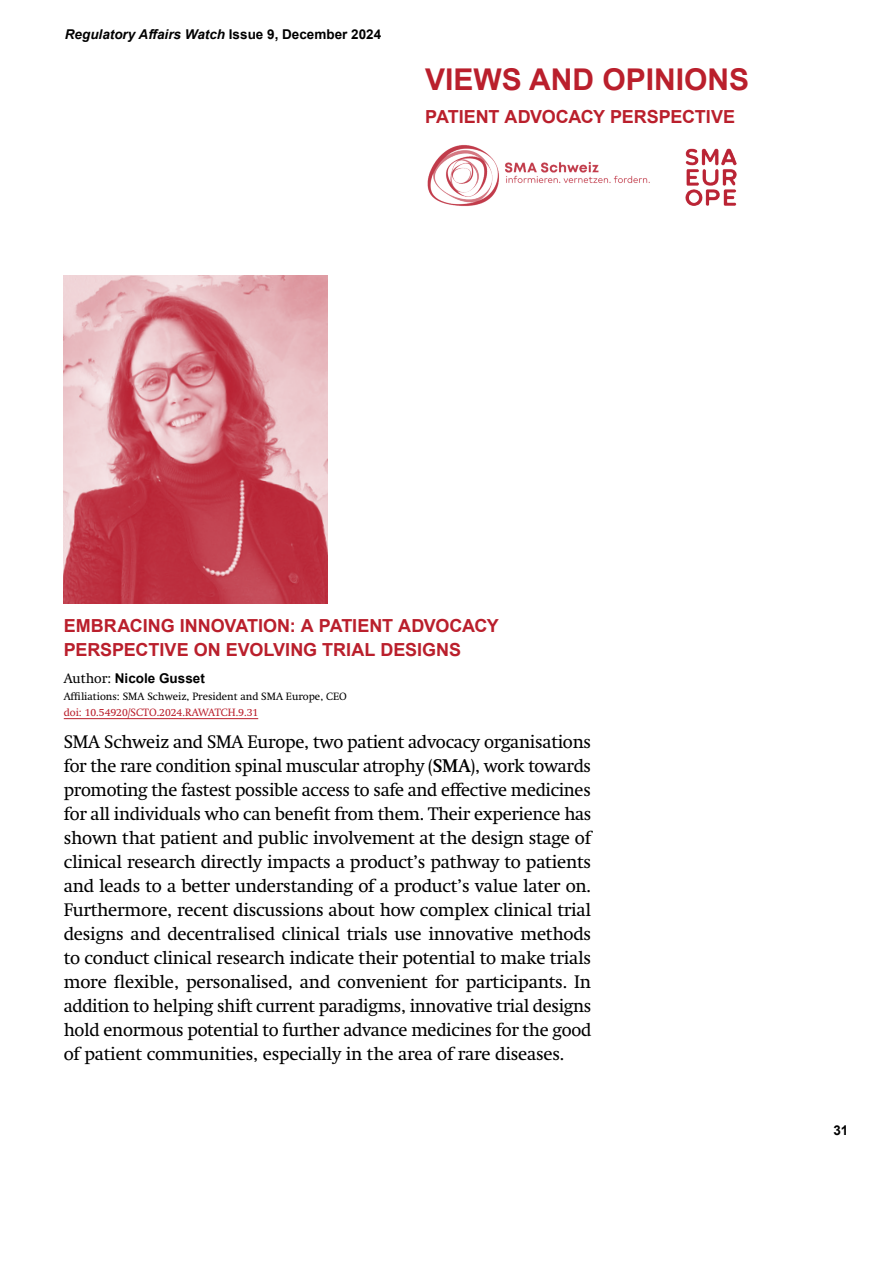
<style>
.page{position:relative;width:893px;height:1263px;background:#fff}
.page>*{position:absolute;margin:0;border:0;box-sizing:border-box;transform-origin:0 0}
.t1{font:700 30px "Arial";color:#ba1f2c}
.t2{font:18px/24px "Swift";letter-spacing:-.01em;color:#000;text-align:justify}
.t3{font:700 18px/24px "Arial";letter-spacing:-.005em;color:#ba1f2c}
.t4{font:italic 700 13.5px "Arial";color:#000}
.t5{font:700 13.5px "Arial";color:#000}
.t6{font:10.5px "Swift";color:#000}
.t7{font:10.5px "Swift";color:#ba1f2c}
.s1{font-style:normal}
.s2{font-family:"Swift";font-weight:400}
.s3{font-weight:700}
</style>
<div class="page">
<hr style="left:64px;top:718px;width:194px;height:1px;background:#ba1f2c">
<img style="left:64px;top:275px;width:263px;height:329px">
<img style="left:427px;top:145px;width:223px;height:61px">
<img style="left:685px;top:148px;width:52px;height:58px">
<p class="t4" style="left:65px;top:25px;width:318px">Regulatory Affairs Watch <span class="s1">Issue 9, December 2024</span></p>
<h1 class="t1" style="left:425px;top:60px;width:325px">VIEWS AND OPINIONS</h1>
<p class="t3" style="left:425px;top:105px;width:311px">PATIENT ADVOCACY PERSPECTIVE</p>
<p class="t3" style="left:64px;top:615px;width:437px">EMBRACING INNOVATION: A PATIENT ADVOCACY<br>PERSPECTIVE ON EVOLVING TRIAL DESIGNS</p>
<p class="t5" style="left:64px;top:670px;width:143px"><span class="s2">Author:</span> Nicole Gusset</p>
<p class="t6" style="left:64px;top:690px;width:285px">Affiliations: SMA Schweiz, President and SMA Europe, CEO</p>
<p class="t7" style="left:64px;top:707px;width:196px">doi: 10.54920/SCTO.2024.RAWATCH.9.31</p>
<p class="t2" style="left:64px;top:730px;width:529px">SMA Schweiz and SMA Europe, two patient advocacy organisations for the rare condition spinal muscular atrophy (<span class="s3">SMA</span>), work towards promoting the fastest possible access to safe and effective medicines for all individuals who can benefit from them. Their experience has shown that patient and public involvement at the design stage of clinical research directly impacts a product’s pathway to patients and leads to a better understanding of a product’s value later on.<br>Furthermore, recent discussions about how complex clinical trial designs and decentralised clinical trials use innovative methods to conduct clinical research indicate their potential to make trials more flexible, personalised, and convenient for participants. In addition to helping shift current paradigms, innovative trial designs hold enormous potential to further advance medicines for the good of patient communities, especially in the area of rare diseases.</p>
<p class="t5" style="left:833px;top:1122px;width:17px">31</p>
</div>
